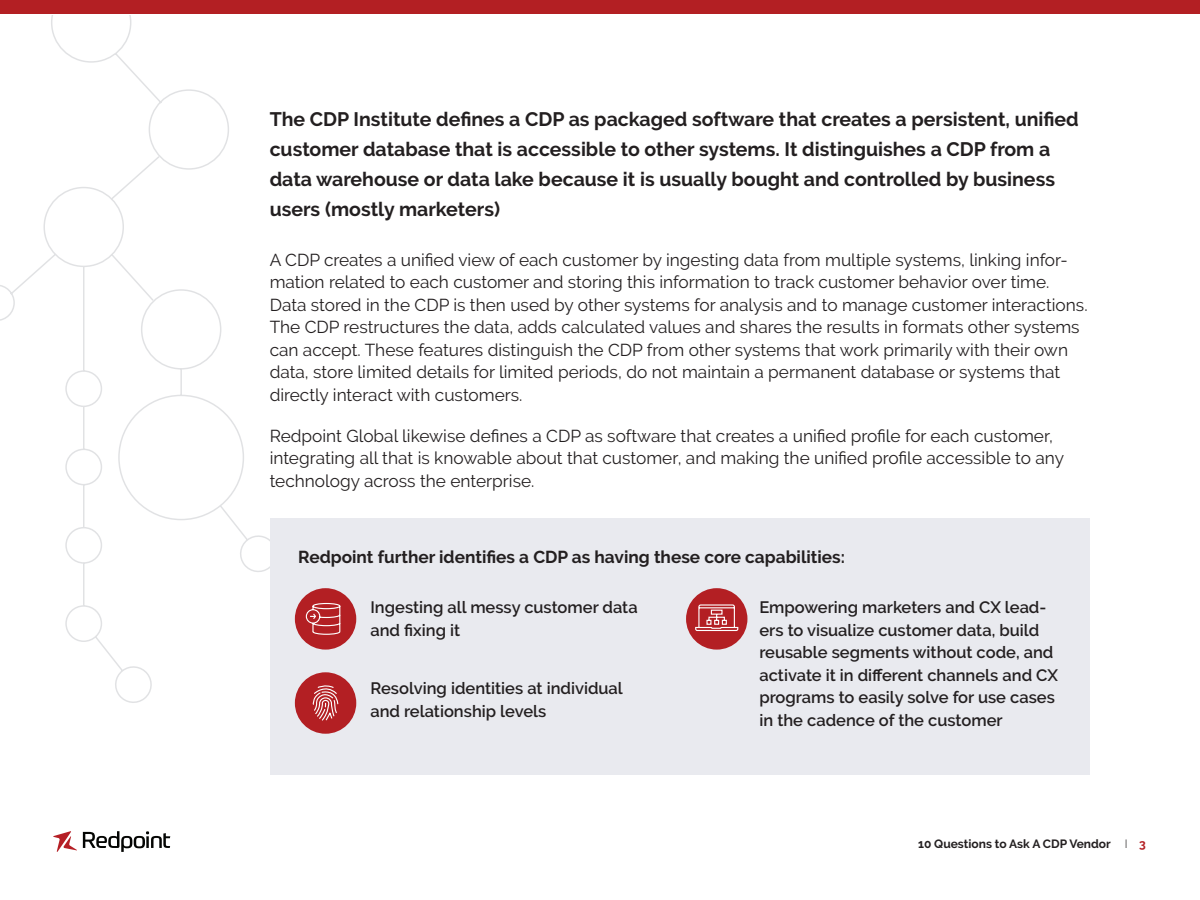
<style>
.page{position:relative;width:1200px;height:900px;background:#fff}
.page>*{position:absolute;margin:0;border:0;box-sizing:border-box;transform-origin:0 0}
.Intro_Text{font:700 19.5px/30px "Raleway";color:#231f20}
.Body_Text{font:17.25px/22.5px "Raleway";color:#231f20}
.Body_Text-2{font:700 17.25px "Raleway";color:#231f20}
.Body_Text-3{font:600 16.5px/22.5px "Raleway";color:#231f20}
.t1{font:700 12px "Raleway";color:#231f20}
.s1{font-weight:300}
.s2{color:#b31f23}
</style>
<div class="page">
<svg style="left:0;top:15px;width:270px;height:688px"></svg>
<div style="left:270px;top:517px;width:820px;height:257px;background:#e9eaef"></div>
<div style="left:295px;top:588px;width:61px;height:61px;background:#b31f23;border-radius:50%"></div>
<svg style="left:305px;top:602px;width:36px;height:33px"></svg>
<div style="left:295px;top:672px;width:61px;height:61px;background:#b31f23;border-radius:50%"></div>
<svg style="left:312px;top:685px;width:27px;height:36px"></svg>
<div style="left:686px;top:588px;width:61px;height:61px;background:#b31f23;border-radius:50%"></div>
<svg style="left:695px;top:604px;width:44px;height:27px"></svg>
<div style="left:0;top:0;width:1200px;height:14px;background:#b31f23"></div>
<svg style="left:53px;top:831px;width:24px;height:21px"></svg>
<svg style="left:83px;top:831px;width:87px;height:21px"></svg>
<p class="Intro_Text" style="left:270px;top:105px;width:811px">The CDP Institute defines a CDP as packaged software that creates a persistent, unified customer database that is accessible to other systems. It distinguishes a CDP from a data warehouse or data lake because it is usually bought and controlled by business users (mostly marketers)</p>
<p class="Body_Text" style="left:270px;top:248px;width:819px">A CDP creates a unified view of each customer by ingesting data from multiple systems, linking infor&shy;mation related to each customer and storing this information to track customer behavior over time.<br>Data stored in the CDP is then used by other systems for analysis and to manage customer interactions.<br>The CDP restructures the data, adds calculated values and shares the results in formats other systems can accept. These features distinguish the CDP from other systems that work primarily with their own data, store limited details for limited periods, do not maintain a permanent database or systems that directly interact with customers.</p>
<p class="Body_Text" style="left:270px;top:424px;width:796px">Redpoint Global likewise defines a CDP as software that creates a unified profile for each customer, integrating all that is knowable about that customer, and making the unified profile accessible to any technology across the enterprise.</p>
<p class="Body_Text-2" style="left:298px;top:547px;width:548px">Redpoint further identifies a CDP as having these core capabilities:</p>
<p class="Body_Text-3" style="left:370px;top:596px;width:269px">Ingesting all messy customer data and fixing it</p>
<p class="Body_Text-3" style="left:370px;top:677px;width:254px">Resolving identities at individual and relationship levels</p>
<p class="Body_Text-3" style="left:759px;top:596px;width:300px">Empowering marketers and CX lead&shy;ers to visualize customer data, build reusable segments without code, and activate it in different channels and CX programs to easily solve for use cases in the cadence of the customer</p>
<p class="t1" style="left:918px;top:836px;width:229px">10 Questions to Ask A CDP Vendor <span class="s1">I</span> <span class="s2">3</span></p>
</div>
